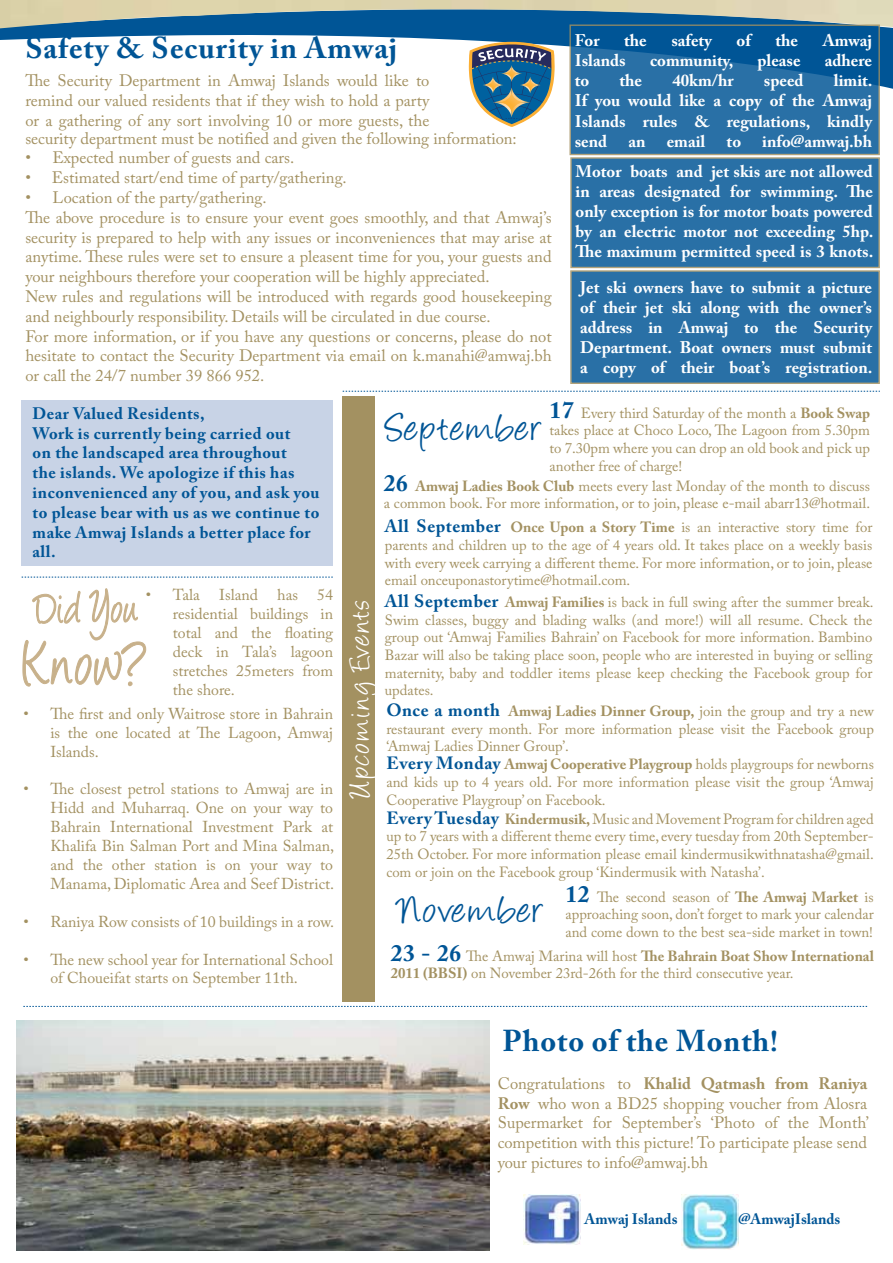
<style>
.page{position:relative;width:893px;height:1263px;background:#fff}
.page>*{position:absolute;margin:0;border:0;box-sizing:border-box;transform-origin:0 0}
.t1{font:45px "Angelina";letter-spacing:.05em;color:#005596}
.t2{font:34.2px "Angelina";letter-spacing:.08em;color:#fff}
.t3{font:700 30px "Adobe Caslon Pro";letter-spacing:.03em;color:#005596}
.t4{font:700 16.8px/20.1px "Adobe Caslon Pro";color:#fff;text-align:justify}
.t5{font:16.5px/19.8px "Adobe Caslon Pro";color:#a39161;text-align:justify}
.t6{font:700 16.5px/19.8px "Adobe Caslon Pro";letter-spacing:.03em;color:#005596}
.t7{font:15.75px/18.9px "Adobe Caslon Pro";color:#a39161;text-align:justify}
.t8{font:700 15px "Adobe Caslon Pro";color:#005596}
.t9{font:14.7px/17.7px "Adobe Caslon Pro";color:#a39161;text-align:justify}
.s1{font-weight:700;font-size:23.55px;color:#005596}
.s2{font-weight:700}
.s3{font-weight:700;font-size:17.7px;color:#005596}
</style>
<div class="page">
<svg style="left:0;top:28px;width:893px;height:61px"></svg>
<img style="left:0;top:0;width:893px;height:28px">
<svg style="left:469px;top:42px;width:86px;height:85px"></svg>
<img style="left:17px;top:1021px;width:473px;height:229px">
<div style="left:21px;top:400px;width:312px;height:166px;background:#c8d3e6"></div>
<img style="left:523px;top:1194px;width:58px;height:50px">
<img style="left:681px;top:1194px;width:57px;height:55px">
<div style="left:570px;top:270px;width:310px;height:114px;background:#2970a6;border:1px solid #a39161"></div>
<svg style="left:569px;top:25px;width:311px;height:130px;background:#2069a0"></svg>
<div style="left:570px;top:157px;width:310px;height:111px;background:#2970a6;border:1px solid #a39161"></div>
<svg style="left:23px;top:1006px;width:844px;height:1px"></svg>
<svg style="left:343px;top:391px;width:537px;height:1px"></svg>
<svg style="left:23px;top:588px;width:123px;height:99px"></svg>
<div style="left:343px;top:396px;width:32px;height:605px;background:#a39161"></div>
<svg style="left:22px;top:577px;width:311px;height:1px"></svg>
<h3 class="t3" style="left:25px;top:31px;width:373px">Safety &amp; Security in Amwaj</h3>
<p class="t5" style="left:25px;top:71px;width:406px">The Security Department in Amwaj Islands would like to remind our valued residents that if they wish to hold a party or a gathering of any sort involving 10 or more guests, the</p>
<p class="t5" style="left:25px;top:128px;width:493px">security department must be notified and given the following information:</p>
<p class="t5" style="left:25px;top:148px;width:270px">• Expected number of guests and cars.</p>
<p class="t5" style="left:25px;top:168px;width:323px">• Estimated start/end time of party/gathering.</p>
<p class="t5" style="left:25px;top:187px;width:528px;text-align:left">• Location of the party/gathering.<br>The above procedure is to ensure your event goes smoothly, and that Amwaj’s security is prepared to help with any issues or inconveniences that may arise at anytime. These rules were set to ensure a pleasent time for you, your guests and your neighbours therefore your cooperation will be highly appreciated.<br>New rules and regulations will be introduced with regards good housekeeping and neighbourly responsibility. Details will be circulated in due course.<br>For more information, or if you have any questions or concerns, please do not hesitate to contact the Security Department via email on k.manahi@amwaj.bh or call the 24/7 number 39 866 952.</p>
<p class="t4" style="left:575px;top:30px;width:26px">For</p>
<p class="t4" style="left:624px;top:30px;width:24px">the</p>
<p class="t4" style="left:671px;top:30px;width:42px">safety</p>
<p class="t4" style="left:737px;top:30px;width:16px">of</p>
<p class="t4" style="left:775px;top:30px;width:24px">the</p>
<p class="t4" style="left:823px;top:30px;width:51px">Amwaj</p>
<p class="t4" style="left:575px;top:50px;width:52px">Islands</p>
<p class="t4" style="left:650px;top:50px;width:85px">community,</p>
<p class="t4" style="left:757px;top:50px;width:45px">please</p>
<p class="t4" style="left:825px;top:50px;width:49px">adhere</p>
<p class="t4" style="left:575px;top:70px;width:16px">to</p>
<p class="t4" style="left:619px;top:70px;width:24px">the</p>
<p class="t4" style="left:672px;top:70px;width:63px">40km/hr</p>
<p class="t4" style="left:764px;top:70px;width:41px">speed</p>
<p class="t4" style="left:575px;top:70px;width:299px;text-indent:259px">limit.<br>If you would like a copy of the Amwaj Islands rules &amp; regulations, kindly send</p>
<p class="t4" style="left:575px;top:126px;width:299px;line-height:30px;text-align:right">info@amwaj.bh<br>Motor boats and jet skis are not allowed</p>
<p class="t4" style="left:575px;top:181px;width:299px">in areas designated for swimming. The only exception is for motor boats powered by an electric motor not exceeding 5hp.<br>The maximum permitted speed is 3 knots.</p>
<p class="t4" style="left:628px;top:131px;width:19px">an</p>
<p class="t4" style="left:667px;top:131px;width:40px">email</p>
<p class="t4" style="left:727px;top:131px;width:16px">to</p>
<p class="t4" style="left:580px;top:277px;width:294px">Jet ski owners have to submit a picture of their jet ski along with the owner’s address in Amwaj to the Security Department. Boat owners must submit a copy of their boat’s registration.</p>
<p class="t6" style="left:33px;top:403px;width:288px">Dear Valued Residents,<br>Work is currently being carried out<br>on the landscaped area throughout<br>the islands. We apologize if this has inconvenienced any of you, and ask you to please bear with us as we continue to make Amwaj Islands a better place for all.</p>
<p class="t7" style="left:173px;top:585px;width:162px;text-indent:-27px">• Tala Island has 54 residential buildings in total and the floating deck in Tala’s lagoon stretches 25meters from the shore.</p>
<p class="t7" style="left:50px;top:704px;width:284px;text-indent:-27px">• The first and only Waitrose store in Bahrain is the one located at The Lagoon, Amwaj Islands.</p>
<p class="t7" style="left:50px;top:779px;width:285px;text-indent:-27px">• The closest petrol stations to Amwaj are in Hidd and Muharraq. One on your way to Bahrain International Investment Park at Khalifa Bin Salman Port and Mina Salman, and the other station is on your way to Manama, Diplomatic Area and Seef District.</p>
<p class="t7" style="left:23px;top:912px;width:312px">• Raniya Row consists of 10 buildings in a row.</p>
<p class="t7" style="left:23px;top:950px;width:311px;text-align:center">• The new school year for International School of Choueifat starts on September 11th.</p>
<p class="t9" style="left:550px;top:404px;width:322px"><span class="s1">17</span> Every third Saturday of the month a <span class="s2">Book Swap </span>takes place at Choco Loco, The Lagoon from 5.30pm to 7.30pm where you can drop an old book and pick up another free of charge!</p>
<h1 class="t1" style="left:386px;top:408px;width:159px">September</h1>
<p class="t9" style="left:384px;top:477px;width:488px"><span class="s1">26</span> <span class="s2">Amwaj Ladies Book Club</span> meets every last Monday of the month to discuss a common book. For more information, or to join, please e-mail abarr13@hotmail.</p>
<p class="t9" style="left:385px;top:518px;width:489px"><span class="s3">All September</span> <span class="s2">Once Upon a Story Time</span> is an interactive story time for parents and children up to the age of 4 years old. It takes place on a weekly basis with every week carrying a different theme. For more information, or to join, please email onceuponastorytime@hotmail.com.</p>
<p class="t9" style="left:385px;top:593px;width:490px"><span class="s3">All September</span> <span class="s2">Amwaj Families</span> is back in full swing after the summer break.<br>Swim classes, buggy and blading walks (and more!) will all resume. Check the group out ‘Amwaj Families Bahrain’ on Facebook for more information. Bambino Bazar will also be taking place soon, people who are interested in buying or selling maternity, baby and toddler items please keep checking the Facebook group for updates.</p>
<h2 class="t2" style="left:345px;top:797px;width:200px;rotate:-90deg">Upcoming Events</h2>
<p class="t9" style="left:386px;top:702px;width:489px"><span class="s3">Once a month</span> <span class="s2">Amwaj Ladies Dinner Group,</span> join the group and try a new restaurant every month. For more information please visit the Facebook group ‘Amwaj Ladies Dinner Group’.</p>
<p class="t9" style="left:387px;top:755px;width:489px"><span class="s3">Every Monday</span> <span class="s2">Amwaj Cooperative Playgroup</span> holds playgroups for newborns and kids up to 4 years old. For more information please visit the group ‘Amwaj Cooperative Playgroup’ on Facebook.</p>
<p class="t9" style="left:386px;top:810px;width:489px"><span class="s3">Every Tuesday</span> <span class="s2">Kindermusik,</span> Music and Movement Program for children aged up to 7 years with a different theme every time, every tuesday from 20th September-25th October. For more information please email kindermusikwithnatasha@gmail. com or join on the Facebook group ‘Kindermusik with Natasha’.</p>
<p class="t9" style="left:565px;top:888px;width:310px"><span class="s1">12</span> The second season of <span class="s2">The Amwaj Market</span> is approaching soon, don’t forget to mark your calendar and come down to the best sea-side market in town!</p>
<h1 class="t1" style="left:397px;top:890px;width:149px">November</h1>
<p class="t9" style="left:391px;top:947px;width:485px"><span class="s1">23 - 26</span> The Amwaj Marina will host <span class="s2">The Bahrain Boat Show International<br>2011 (BBSI)</span> on November 23rd-26th for the third consecutive year.</p>
<h3 class="t3" style="left:502px;top:1023px;width:277px">Photo of the Month!</h3>
<p class="t5" style="left:498px;top:1073px;width:373px">Congratulations to <span class="s2">Khalid Qatmash from Raniya Row</span> who won a BD25 shopping voucher from Alosra Supermarket for September’s ‘Photo of the Month’ competition with this picture! To participate please send your pictures to info@amwaj.bh</p>
<p class="t8" style="left:585px;top:1210px;width:94px">Amwaj Islands</p>
<p class="t8" style="left:738px;top:1210px;width:103px">@AmwajIslands</p>
</div>
